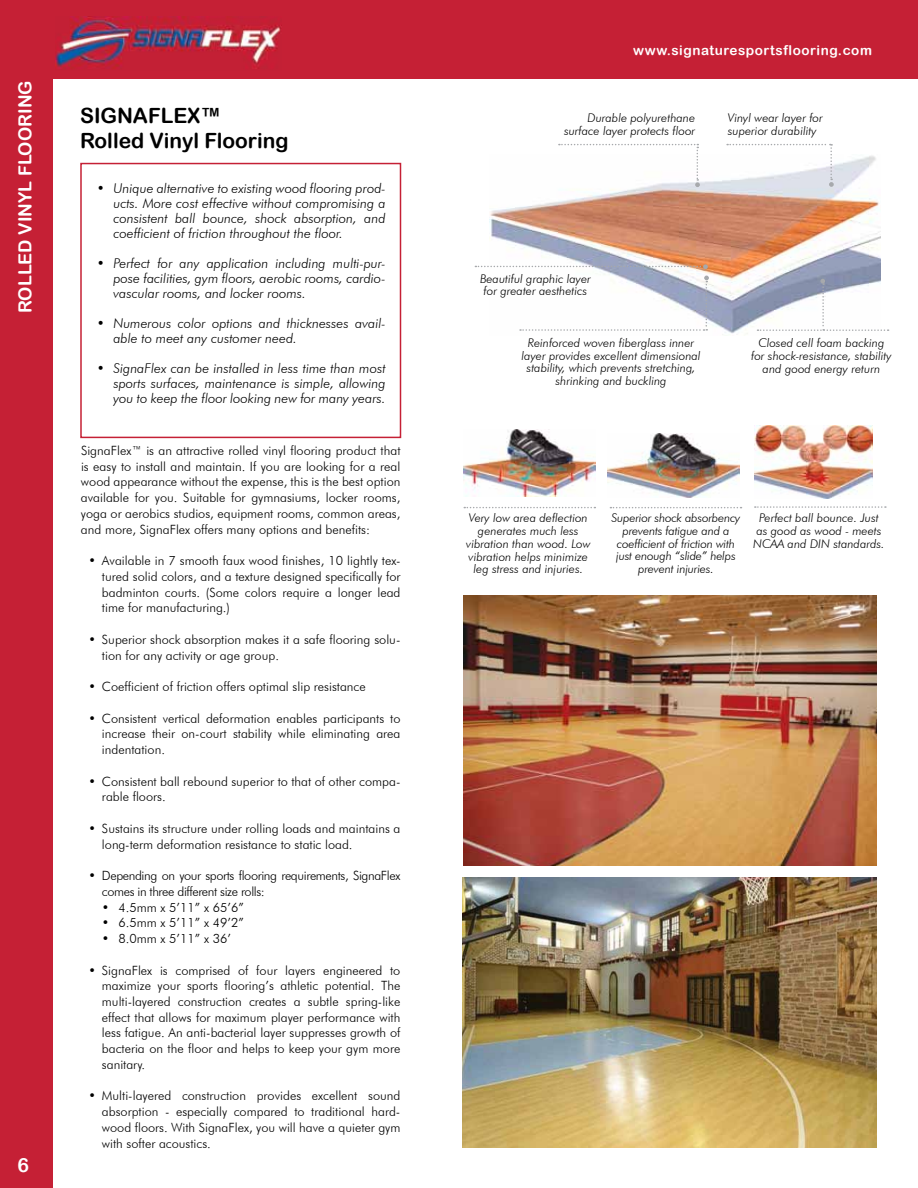
<style>
.page{position:relative;width:918px;height:1188px;background:#fff}
.page>*{position:absolute;margin:0;border:0;box-sizing:border-box;transform-origin:0 0}
.t1{font:21px/25.2px "Arial Rounded MT Bold";color:#000}
.t2{font:19.5px "Arial Rounded MT Bold";color:#fff}
.t3{font:18px "Arial Rounded MT Bold";color:#fff}
.t4{font:italic 300 13.5px/15px "Futura BT";color:#000;text-align:justify}
.t5{font:13.5px "Arial Rounded MT Bold";letter-spacing:.04em;color:#fff}
.t6{font:300 12.75px/15.8px "Futura BT";color:#000;text-align:justify}
.t7{font:300 12.75px/15.8px "Futura BT";letter-spacing:-.03em;color:#000}
.t8{font:italic 300 12px/12.8px "Futura BT";color:#000;text-align:center}
</style>
<div class="page">
<div style="left:0;top:0;width:918px;height:79px;background:#c52035"></div>
<div style="left:0;top:0;width:52px;height:1188px;background:#c52035"></div>
<img style="left:55px;top:17px;width:226px;height:52px">
<img style="left:463px;top:595px;width:413px;height:270px">
<div style="left:80px;top:163px;width:321px;height:275px;border:2px solid #c52035"></div>
<img style="left:489px;top:155px;width:392px;height:180px">
<img style="left:463px;top:878px;width:413px;height:270px">
<svg style="left:559px;top:144px;width:141px;height:43px"></svg>
<svg style="left:727px;top:144px;width:107px;height:43px"></svg>
<svg style="left:758px;top:279px;width:131px;height:52px"></svg>
<img style="left:464px;top:430px;width:132px;height:67px">
<img style="left:608px;top:433px;width:131px;height:65px">
<img style="left:754px;top:426px;width:119px;height:73px">
<svg style="left:464px;top:507px;width:131px;height:1px"></svg>
<svg style="left:610px;top:507px;width:132px;height:1px"></svg>
<svg style="left:755px;top:506px;width:131px;height:2px"></svg>
<svg style="left:520px;top:276px;width:189px;height:55px"></svg>
<svg style="left:475px;top:264px;width:233px;height:5px"></svg>
<h3 class="t3" style="left:15px;top:313px;width:234px;rotate:-90deg">ROLLED VINYL FLOORING</h3>
<h2 class="t2" style="left:17px;top:1154px;width:13px">6</h2>
<h1 class="t1" style="left:80px;top:103px;width:210px">SIGNAFLEX™<br>Rolled Vinyl Flooring</h1>
<p class="t4" style="left:113px;top:180px;width:274px;text-indent:-16px">• Unique alternative to existing wood flooring prod&shy;ucts. More cost effective without compromising a consistent ball bounce, shock absorption, and coefficient of friction throughout the floor.</p>
<p class="t4" style="left:113px;top:255px;width:274px;text-indent:-16px">• Perfect for any application including multi-pur&shy;pose facilities, gym floors, aerobic rooms, cardio&shy;vascular rooms, and locker rooms.</p>
<p class="t4" style="left:113px;top:315px;width:274px;text-indent:-16px">• Numerous color options and thicknesses avail&shy;able to meet any customer need.</p>
<p class="t4" style="left:113px;top:360px;width:274px;text-indent:-17px">• SignaFlex can be installed in less time than most sports surfaces, maintenance is simple, allowing you to keep the floor looking new for many years.</p>
<p class="t6" style="left:81px;top:442px;width:321px">SignaFlex™ is an attractive rolled vinyl flooring product that is easy to install and maintain. If you are looking for a real wood appearance without the expense, this is the best option available for you. Suitable for gymnasiums, locker rooms, yoga or aerobics studios, equipment rooms, common areas, and more, SignaFlex offers many options and benefits:</p>
<p class="t6" style="left:102px;top:553px;width:300px;text-indent:-13px">• Available in 7 smooth faux wood finishes, 10 lightly tex&shy;tured solid colors, and a texture designed specifically for badminton courts. (Some colors require a longer lead time for manufacturing.)</p>
<p class="t6" style="left:102px;top:631px;width:300px;text-indent:-14px">• Superior shock absorption makes it a safe flooring solu&shy;tion for any activity or age group.</p>
<p class="t6" style="left:88px;top:679px;width:279px">• Coefficient of friction offers optimal slip resistance</p>
<p class="t6" style="left:102px;top:710px;width:300px;text-indent:-14px">• Consistent vertical deformation enables participants to increase their on-court stability while eliminating area indentation.</p>
<p class="t6" style="left:102px;top:773px;width:300px;text-indent:-14px">• Consistent ball rebound superior to that of other compa&shy;rable floors.</p>
<p class="t6" style="left:102px;top:820px;width:300px;text-indent:-13px">• Sustains its structure under rolling loads and maintains a long-term deformation resistance to static load.</p>
<p class="t7" style="left:102px;top:868px;width:300px;text-indent:-13px">• Depending on your sports flooring requirements, SignaFlex comes in three different size rolls:</p>
<p class="t6" style="left:102px;top:899px;width:144px">• 4.5mm x 5’11” x 65’6”</p>
<p class="t6" style="left:102px;top:915px;width:144px">• 6.5mm x 5’11” x 49’2”</p>
<p class="t6" style="left:102px;top:930px;width:131px">• 8.0mm x 5’11” x 36’</p>
<p class="t6" style="left:102px;top:962px;width:300px;text-indent:-13px">• SignaFlex is comprised of four layers engineered to maximize your sports flooring’s athletic potential. The multi-layered construction creates a subtle spring-like effect that allows for maximum player performance with less fatigue. An anti-bacterial layer suppresses growth of bacteria on the floor and helps to keep your gym more sanitary.</p>
<p class="t6" style="left:102px;top:1088px;width:300px;text-indent:-14px">• Multi-layered construction provides excellent sound absorption - especially compared to traditional hard&shy;wood floors. With SignaFlex, you will have a quieter gym with softer acoustics.</p>
<p class="t5" style="left:633px;top:42px;width:240px">www.signaturesportsflooring.com</p>
<p class="t8" style="left:564px;top:111px;width:133px;text-align:right">Durable polyurethane surface layer protects floor</p>
<p class="t8" style="left:728px;top:111px;width:97px;text-align:left">Vinyl wear layer for superior durability</p>
<p class="t8" style="left:480px;top:272px;width:112px;text-align:left">Beautiful graphic layer for greater aesthetics</p>
<p class="t8" style="left:522px;top:336px;width:181px">Reinforced woven fiberglass inner layer provides excellent dimensional stability, which prevents stretching, shrinking and buckling</p>
<p class="t8" style="left:751px;top:336px;width:142px">Closed cell foam backing for shock-resistance, stability and good energy return</p>
<p class="t8" style="left:466px;top:512px;width:126px">Very low area deflection generates much less vibration than wood. Low vibration helps minimize leg stress and injuries.</p>
<p class="t8" style="left:612px;top:511px;width:130px">Superior shock absorbency prevents fatigue and a coefficient of friction with just enough “slide” helps prevent injuries.</p>
<p class="t8" style="left:753px;top:511px;width:133px">Perfect ball bounce. Just as good as wood - meets<br>NCAA and DIN standards.</p>
</div>
